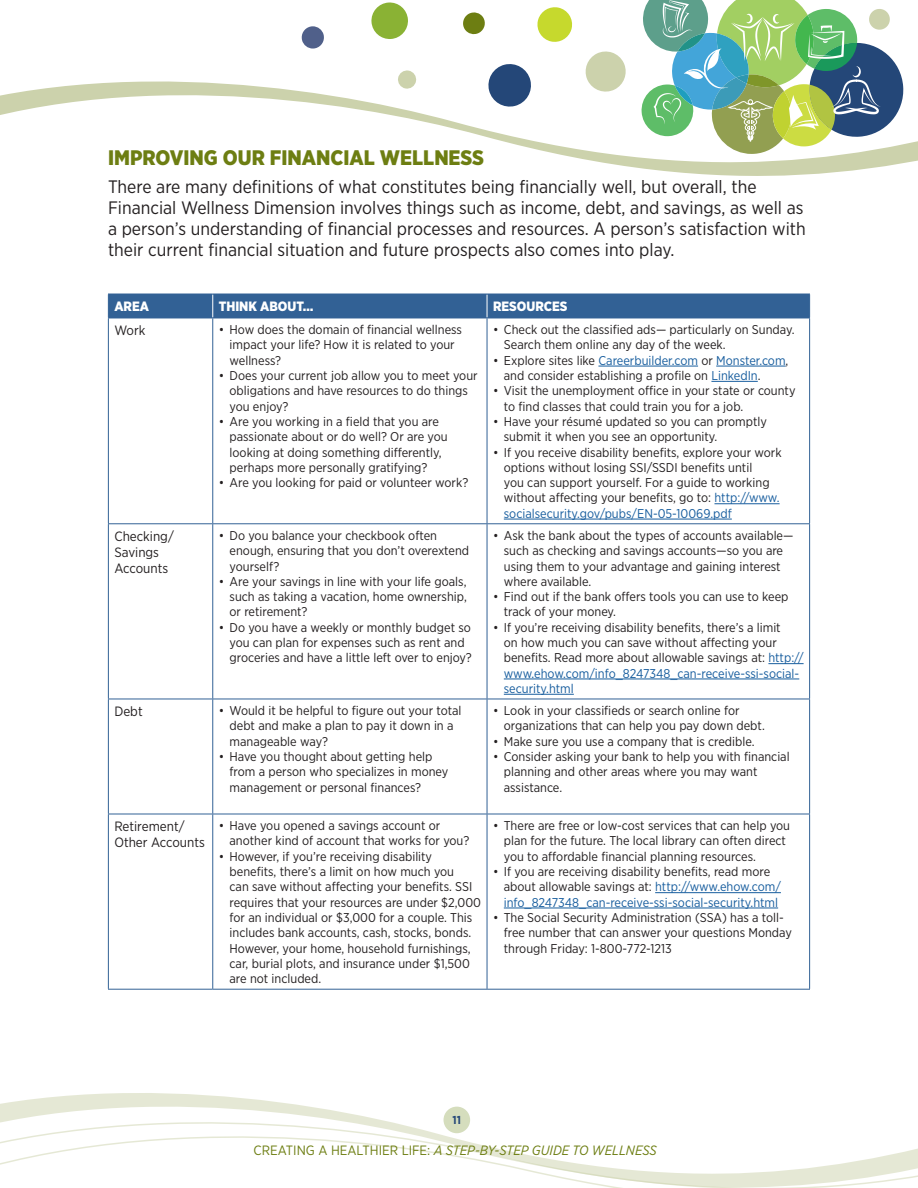
<style>
.page{position:relative;width:918px;height:1188px;background:#fff}
.page>*{position:absolute;margin:0;border:0;box-sizing:border-box;transform-origin:0 0}
.t1{font:900 21px "Gotham Narrow";color:#6d7e12}
.t2{font:18px/21px "Gotham Narrow";color:#231f20}
.t3{font:13.5px/16.2px "Gotham Narrow";color:#231f20}
.t4{font:italic 13.5px "Gotham Narrow";color:#6d7e12}
.t5{font:900 13.5px "Gotham Narrow";color:#fff}
.t6{font:12.75px/15.3px "Gotham Narrow";color:#231f20}
.t7{font:700 11.55px "Gotham Narrow";color:#244778}
.s1{color:#175d9e}
.s2{font-style:normal}
</style>
<div class="page">
<svg style="left:301px;top:26px;width:23px;height:23px"></svg>
<svg style="left:463px;top:12px;width:22px;height:23px"></svg>
<svg style="left:537px;top:7px;width:35px;height:35px"></svg>
<svg style="left:596px;top:51px;width:19px;height:3px"></svg>
<svg style="left:371px;top:2px;width:37px;height:37px"></svg>
<svg style="left:0;top:54px;width:918px;height:122px"></svg>
<svg style="left:0;top:1093px;width:918px;height:95px"></svg>
<div style="left:444px;top:1107px;width:26px;height:26px;background:#d5ddbd;border-radius:50%"></div>
<svg style="left:641px;top:0;width:264px;height:154px"></svg>
<hr style="left:108px;top:318px;width:1px;height:205px;background:#326195">
<hr style="left:212px;top:318px;width:1px;height:205px;background:#326195">
<hr style="left:487px;top:318px;width:1px;height:205px;background:#326195">
<hr style="left:809px;top:318px;width:1px;height:205px;background:#326195">
<hr style="left:108px;top:523px;width:105px;height:1px;background:#326195">
<hr style="left:108px;top:524px;width:1px;height:175px;background:#326195">
<hr style="left:213px;top:523px;width:274px;height:1px;background:#326195">
<hr style="left:212px;top:524px;width:1px;height:175px;background:#326195">
<hr style="left:487px;top:523px;width:323px;height:1px;background:#326195">
<hr style="left:487px;top:524px;width:1px;height:175px;background:#326195">
<hr style="left:809px;top:524px;width:1px;height:175px;background:#326195">
<hr style="left:108px;top:699px;width:105px;height:1px;background:#326195">
<hr style="left:108px;top:699px;width:1px;height:115px;background:#326195">
<hr style="left:213px;top:699px;width:274px;height:1px;background:#326195">
<hr style="left:212px;top:699px;width:1px;height:115px;background:#326195">
<hr style="left:487px;top:699px;width:323px;height:1px;background:#326195">
<hr style="left:487px;top:699px;width:1px;height:115px;background:#326195">
<hr style="left:809px;top:699px;width:1px;height:115px;background:#326195">
<hr style="left:108px;top:814px;width:1px;height:175px;background:#326195">
<hr style="left:212px;top:814px;width:1px;height:175px;background:#326195">
<hr style="left:487px;top:814px;width:1px;height:175px;background:#326195">
<hr style="left:809px;top:814px;width:1px;height:175px;background:#326195">
<hr style="left:108px;top:814px;width:105px;height:1px;background:#326195">
<hr style="left:213px;top:814px;width:274px;height:1px;background:#326195">
<hr style="left:487px;top:814px;width:323px;height:1px;background:#326195">
<hr style="left:108px;top:989px;width:105px;height:1px;background:#326195">
<hr style="left:213px;top:989px;width:274px;height:1px;background:#326195">
<hr style="left:487px;top:989px;width:323px;height:1px;background:#326195">
<div style="left:108px;top:294px;width:702px;height:24px;background:#326195"></div>
<hr style="left:108px;top:318px;width:105px;height:1px;background:#326195">
<hr style="left:213px;top:318px;width:274px;height:1px;background:#326195">
<hr style="left:487px;top:318px;width:323px;height:1px;background:#326195">
<hr style="left:598px;top:366px;width:100px;height:1px;background:#175d9e">
<hr style="left:716px;top:366px;width:70px;height:1px;background:#175d9e">
<hr style="left:711px;top:381px;width:47px;height:1px;background:#175d9e">
<hr style="left:714px;top:503px;width:66px;height:1px;background:#175d9e">
<hr style="left:504px;top:519px;width:228px;height:1px;background:#175d9e">
<hr style="left:768px;top:663px;width:36px;height:1px;background:#175d9e">
<hr style="left:504px;top:679px;width:295px;height:1px;background:#175d9e">
<hr style="left:504px;top:694px;width:70px;height:1px;background:#175d9e">
<hr style="left:655px;top:892px;width:126px;height:1px;background:#175d9e">
<hr style="left:504px;top:908px;width:274px;height:1px;background:#175d9e">
<h2 class="t1" style="left:108px;top:144px;width:378px">IMPROVING OUR FINANCIAL WELLNESS</h2>
<p class="t2" style="left:108px;top:176px;width:699px">There are many definitions of what constitutes being financially well, but overall, the Financial Wellness Dimension involves things such as income, debt, and savings, as well as a person’s understanding of financial processes and resources. A person’s satisfaction with their current financial situation and future prospects also comes into play.</p>
<p class="t5" style="left:114px;top:297px;width:36px">AREA</p>
<p class="t5" style="left:219px;top:297px;width:96px">THINK ABOUT…</p>
<p class="t5" style="left:493px;top:297px;width:76px">RESOURCES</p>
<p class="t3" style="left:114px;top:322px;width:33px">Work</p>
<p class="t6" style="left:230px;top:322px;width:234px;text-indent:-11px">• How does the domain of financial wellness impact your life? How it is related to your wellness?</p>
<p class="t6" style="left:230px;top:368px;width:250px;text-indent:-11px">• Does your current job allow you to meet your obligations and have resources to do things you enjoy?</p>
<p class="t6" style="left:230px;top:414px;width:220px;text-indent:-11px">• Are you working in a field that you are passionate about or do well? Or are you looking at doing something differently, perhaps more personally gratifying?</p>
<p class="t6" style="left:219px;top:475px;width:251px">• Are you looking for paid or volunteer work?</p>
<p class="t6" style="left:504px;top:322px;width:292px;text-indent:-11px">• Check out the classified ads— particularly on Sunday.<br>Search them online any day of the week.</p>
<p class="t6" style="left:504px;top:352px;width:286px;text-indent:-11px">• Explore sites like <span class="s1">Careerbuilder.com</span> or <span class="s1">Monster.com</span>, and consider establishing a profile on <span class="s1">LinkedIn</span>.</p>
<p class="t6" style="left:504px;top:383px;width:293px;text-indent:-11px">• Visit the unemployment office in your state or county to find classes that could train you for a job.</p>
<p class="t6" style="left:504px;top:414px;width:265px;text-indent:-11px">• Have your résumé updated so you can promptly submit it when you see an opportunity.</p>
<p class="t6" style="left:504px;top:444px;width:279px;text-indent:-11px">• If you receive disability benefits, explore your work options without losing SSI/SSDI benefits until<br>you can support yourself. For a guide to working without affecting your benefits, go to: <span class="s1">http://www. socialsecurity.gov/pubs/EN-05-10069.pdf</span></p>
<p class="t3" style="left:114px;top:527px;width:61px">Checking/<br>Savings<br>Accounts</p>
<p class="t6" style="left:230px;top:528px;width:241px;text-indent:-11px">• Do you balance your checkbook often enough, ensuring that you don’t overextend yourself?</p>
<p class="t6" style="left:230px;top:573px;width:239px;text-align:justify;text-indent:-11px">• Are your savings in line with your life goals, such as taking a vacation, home ownership, or retirement?</p>
<p class="t6" style="left:230px;top:619px;width:244px;text-indent:-11px">• Do you have a weekly or monthly budget so you can plan for expenses such as rent and groceries and have a little left over to enjoy?</p>
<p class="t3" style="left:114px;top:703px;width:30px">Debt</p>
<p class="t6" style="left:230px;top:703px;width:234px;text-indent:-11px">• Would it be helpful to figure out your total debt and make a plan to pay it down in a manageable way?</p>
<p class="t6" style="left:230px;top:749px;width:220px;text-indent:-11px">• Have you thought about getting help from a person who specializes in money management or personal finances?</p>
<p class="t3" style="left:114px;top:818px;width:92px">Retirement/<br>Other Accounts</p>
<p class="t6" style="left:230px;top:818px;width:241px;text-indent:-11px">• Have you opened a savings account or another kind of account that works for you?</p>
<p class="t6" style="left:230px;top:848px;width:253px;text-indent:-11px">• However, if you’re receiving disability benefits, there’s a limit on how much you<br>can save without affecting your benefits. SSI requires that your resources are under $2,000 for an individual or $3,000 for a couple. This includes bank accounts, cash, stocks, bonds.<br>However, your home, household furnishings, car, burial plots, and insurance under $1,500 are not included.</p>
<p class="t6" style="left:504px;top:528px;width:291px;text-indent:-11px">• Ask the bank about the types of accounts available— such as checking and savings accounts—so you are using them to your advantage and gaining interest where available.</p>
<p class="t6" style="left:504px;top:589px;width:286px;text-indent:-11px">• Find out if the bank offers tools you can use to keep track of your money.</p>
<p class="t6" style="left:504px;top:619px;width:301px;text-indent:-11px">• If you’re receiving disability benefits, there’s a limit<br>on how much you can save without affecting your benefits. Read more about allowable savings at: <span class="s1">http:// www.ehow.com/info_8247348_can-receive-ssi-social&shy;security.html</span></p>
<p class="t6" style="left:504px;top:703px;width:263px;text-indent:-11px">• Look in your classifieds or search online for organizations that can help you pay down debt.</p>
<p class="t6" style="left:493px;top:733px;width:263px">• Make sure you use a company that is credible.</p>
<p class="t6" style="left:504px;top:749px;width:287px;text-indent:-11px">• Consider asking your bank to help you with financial planning and other areas where you may want assistance.</p>
<p class="t6" style="left:504px;top:818px;width:288px;text-indent:-11px">• There are free or low-cost services that can help you plan for the future. The local library can often direct you to affordable financial planning resources.</p>
<p class="t6" style="left:504px;top:864px;width:279px;text-indent:-11px">• If you are receiving disability benefits, read more about allowable savings at: <span class="s1">http://www.ehow.com/ info_8247348_can-receive-ssi-social-security.html</span></p>
<p class="t6" style="left:504px;top:910px;width:290px;text-indent:-11px">• The Social Security Administration (SSA) has a toll&shy;free number that can answer your questions Monday through Friday: 1-800-772-1213</p>
<p class="t7" style="left:453px;top:1113px;width:10px">11</p>
<p class="t4" style="left:254px;top:1142px;width:405px"><span class="s2">CREATING A HEALTHIER LIFE:</span> A STEP-BY-STEP GUIDE TO WELLNESS</p>
</div>
